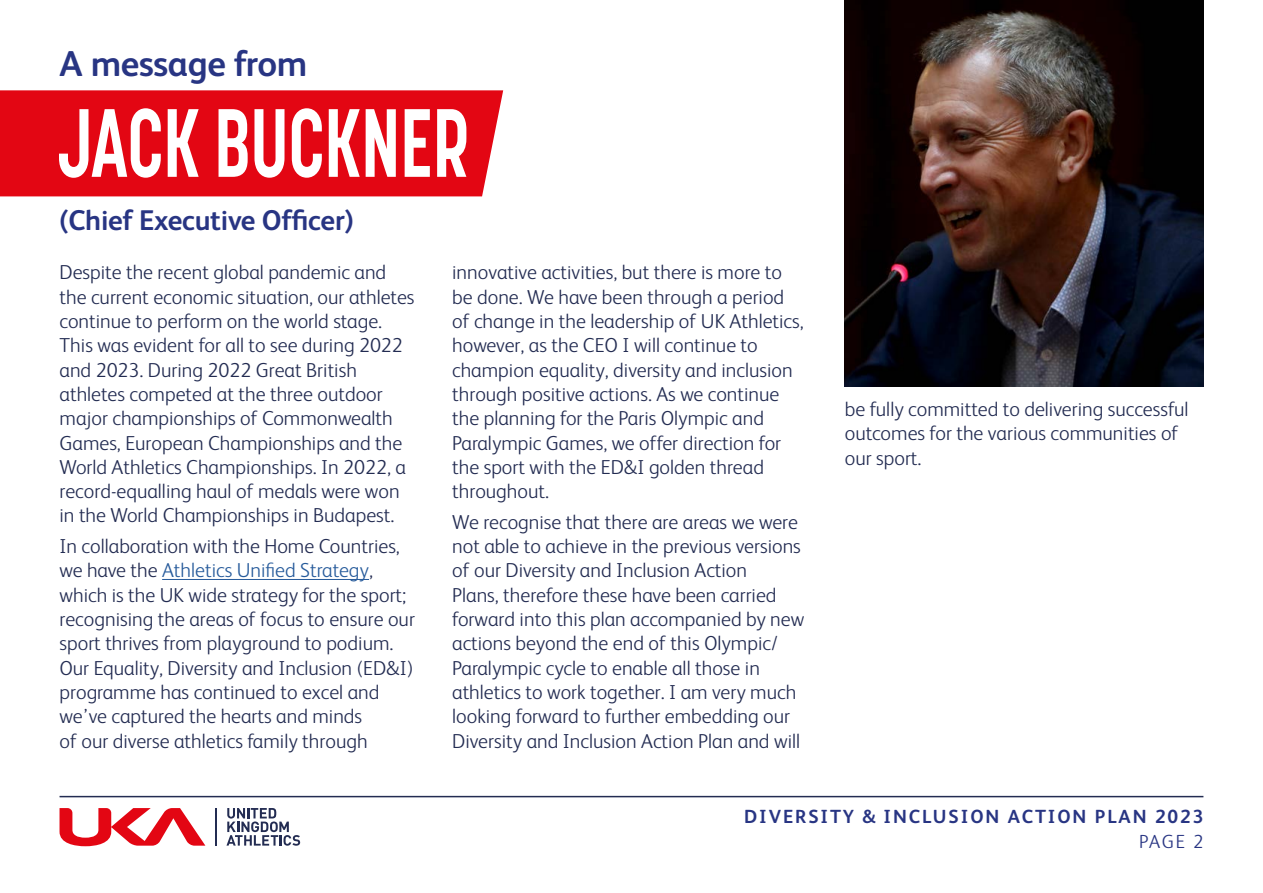
<style>
.page{position:relative;width:1263px;height:893px;background:#fff}
.page>*{position:absolute;margin:0;border:0;box-sizing:border-box;transform-origin:0 0}
.H2A{font:700 96px "Korolev Condensed";color:#fff;scale:.8 1}
.H2b{font:700 36px "FS Albert";letter-spacing:-.01em;color:#283583}
.t1{font:700 28.5px "FS Albert";letter-spacing:-.01em;color:#283583}
.Text{font:300 20.25px/24.3px "FS Albert";color:#232c52}
.t2{font:700 19.05px "FS Albert";letter-spacing:.1em;color:#283583}
.t3{font:300 19.05px "FS Albert";color:#283583}
.s1{color:#275b9b}
</style>
<div class="page">
<svg style="left:60px;top:808px;width:145px;height:38px"></svg>
<hr style="left:216px;top:808px;width:1px;height:38px;background:#232c52">
<svg style="left:226px;top:808px;width:74px;height:38px"></svg>
<img style="left:845px;top:0;width:359px;height:387px">
<div style="left:0;top:90px;width:503px;height:106px;background:#e30613"></div>
<hr style="left:162px;top:579px;width:207px;height:1px;background:#275b9b">
<hr style="left:60px;top:796px;width:1143px;height:1px;background:#232c52">
<p class="H2b" style="left:60px;top:44px;width:249px">A message from</p>
<p class="H2A" style="left:57px;top:86px;width:517px">JACK BUCKNER</p>
<p class="t1" style="left:60px;top:205px;width:296px">(Chief Executive Officer)</p>
<p class="Text" style="left:60px;top:260px;width:356px">Despite the recent global pandemic and the current economic situation, our athletes continue to perform on the world stage.<br>This was evident for all to see during 2022 and 2023. During 2022 Great British athletes competed at the three outdoor major championships of Commonwealth Games, European Championships and the World Athletics Championships. In 2022, a record-equalling haul of medals were won in the World Championships in Budapest.</p>
<p class="Text" style="left:60px;top:534px;width:357px">In collaboration with the Home Countries, we have the <span class="s1">Athletics Unified Strategy</span>, which is the UK wide strategy for the sport; recognising the areas of focus to ensure our sport thrives from playground to podium.<br>Our Equality, Diversity and Inclusion (ED&amp;I) programme has continued to excel and we’ve captured the hearts and minds<br>of our diverse athletics family through</p>
<p class="Text" style="left:452px;top:260px;width:353px">innovative activities, but there is more to be done. We have been through a period of change in the leadership of UK Athletics, however, as the CEO I will continue to champion equality, diversity and inclusion through positive actions. As we continue the planning for the Paris Olympic and Paralympic Games, we offer direction for the sport with the ED&amp;I golden thread throughout.</p>
<p class="Text" style="left:452px;top:510px;width:354px">We recognise that there are areas we were not able to achieve in the previous versions of our Diversity and Inclusion Action<br>Plans, therefore these have been carried forward into this plan accompanied by new actions beyond the end of this Olympic/ Paralympic cycle to enable all those in athletics to work together. I am very much looking forward to further embedding our Diversity and Inclusion Action Plan and will</p>
<p class="Text" style="left:845px;top:397px;width:345px">be fully committed to delivering successful outcomes for the various communities of our sport.</p>
<p class="t2" style="left:744px;top:806px;width:461px">DIVERSITY &amp; INCLUSION ACTION PLAN 2023</p>
<p class="t3" style="left:1139px;top:831px;width:66px">PAGE 2</p>
</div>
